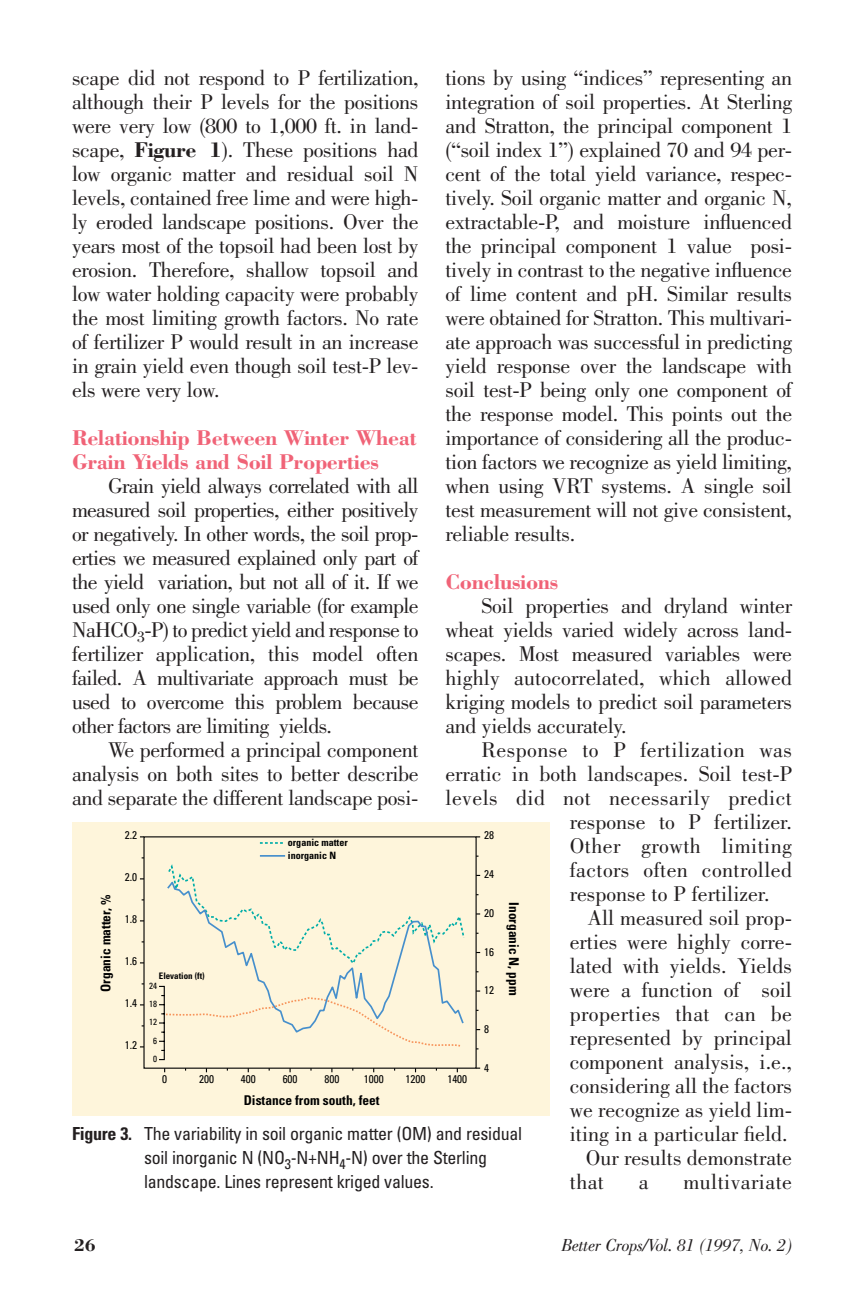
<style>
.page{position:relative;width:864px;height:1296px;background:#fff}
.page>*{position:absolute;margin:0;border:0;box-sizing:border-box;transform-origin:0 0}
.t1{font:22px/24px "Bodoni";color:#231f20;text-align:justify}
.t2{font:22px "Bodoni";letter-spacing:.02em;color:#231f20}
.t3{font:700 22px/24px "Bodoni";letter-spacing:-.015em;color:#f06377}
.t4{font:condensed 18px/24px "Univers";letter-spacing:-.015em;color:#231f20}
.t5{font:italic 18px "Bodoni";letter-spacing:-.015em;color:#231f20}
.t6{font:700 18px "Bodoni";color:#231f20}
.t7{font:700 condensed 13.4px "Univers";color:#000}
.t8{font:condensed 11.2px "Univers";color:#000}
.t9{font:700 condensed 10px/12.8px "Univers";color:#000}
.t10{font:700 condensed 9px "Univers";color:#000}
.t11{font:condensed 9px "Univers";color:#000}
.s1{font-weight:700}
</style>
<div class="page">
<div style="left:72px;top:822px;width:478px;height:294px;background:#fef5db"></div>
<div style="left:158px;top:986px;width:7px;height:74px;border:1px solid #000"></div>
<svg style="left:159px;top:995px;width:301px;height:56px"></svg>
<svg style="left:260px;top:842px;width:23px;height:2px"></svg>
<hr style="left:260px;top:855px;width:25px;height:2px;background:#468fcc">
<svg style="left:165px;top:879px;width:300px;height:155px"></svg>
<p class="t1" style="left:446px;top:68px;width:348px">tions by using “indices” representing an integration of soil properties. At Sterling and Stratton, the principal component 1 (“soil index 1”) explained 70 and 94 per&shy;cent of the total yield variance, respec&shy;tively. Soil organic matter and organic N, extractable-P, and moisture influenced the principal component 1 value posi&shy;tively in contrast to the negative influence of lime content and pH. Similar results were obtained for Stratton. This multivari&shy;ate approach was successful in predicting yield response over the landscape with soil test-P being only one component of the response model. This points out the importance of considering all the produc&shy;tion factors we recognize as yield limiting, when using VRT systems. A single soil test measurement will not give consistent, reliable results.</p>
<p class="t3" style="left:446px;top:572px;width:114px">Conclusions</p>
<p class="t1" style="left:446px;top:596px;width:348px;text-indent:36px">Soil properties and dryland winter wheat yields varied widely across land&shy;scapes. Most measured variables were highly autocorrelated, which allowed kriging models to predict soil parameters and yields accurately.</p>
<p class="t2" style="left:482px;top:742px;width:312px">Response to P fertilization was</p>
<p class="t1" style="left:446px;top:764px;width:348px">erratic in both landscapes. Soil test-P</p>
<p class="t2" style="left:446px;top:790px;width:348px">levels did not necessarily predict</p>
<p class="t1" style="left:570px;top:812px;width:224px">response to P fertilizer.</p>
<p class="t2" style="left:570px;top:838px;width:224px">Other growth limiting</p>
<p class="t1" style="left:570px;top:860px;width:224px">factors often controlled</p>
<p class="t1" style="left:570px;top:884px;width:201px">response to P fertilizer.</p>
<p class="t1" style="left:587px;top:908px;width:206px">All measured soil prop-</p>
<p class="t1" style="left:570px;top:932px;width:224px">erties were highly corre-</p>
<p class="t1" style="left:570px;top:956px;width:224px">lated with yields. Yields</p>
<p class="t1" style="left:570px;top:980px;width:224px">were a function of soil</p>
<p class="t2" style="left:570px;top:1006px;width:224px">properties that can be</p>
<p class="t1" style="left:570px;top:1028px;width:224px">represented by principal</p>
<p class="t1" style="left:570px;top:1052px;width:224px">component analysis, i.e.,</p>
<p class="t1" style="left:570px;top:1076px;width:224px">considering all the factors</p>
<p class="t1" style="left:570px;top:1100px;width:224px">we recognize as yield lim-</p>
<p class="t1" style="left:570px;top:1124px;width:219px">iting in a particular field.</p>
<p class="t1" style="left:586px;top:1148px;width:208px">Our results demonstrate</p>
<p class="t1" style="left:570px;top:1172px;width:36px">that</p>
<p class="t1" style="left:639px;top:1172px;width:11px">a</p>
<p class="t2" style="left:683px;top:1174px;width:110px">multivariate</p>
<p class="t1" style="left:72px;top:68px;width:348px">scape did not respond to P fertilization, although their P levels for the positions were very low (800 to 1,000 ft. in land&shy;scape, <span class="s1">Figure 1</span>). These positions had low organic matter and residual soil N levels, contained free lime and were high&shy;ly eroded landscape positions. Over the years most of the topsoil had been lost by erosion. Therefore, shallow topsoil and low water holding capacity were probably the most limiting growth factors. No rate of fertilizer P would result in an increase in grain yield even though soil test-P lev&shy;els were very low.</p>
<p class="t3" style="left:72px;top:428px;width:346px">Relationship Between Winter Wheat<br>Grain Yields and Soil Properties</p>
<p class="t1" style="left:72px;top:476px;width:348px;text-indent:36px">Grain yield always correlated with all measured soil properties, either positively or negatively. In other words, the soil prop&shy;erties we measured explained only part of the yield variation, but not all of it. If we used only one single variable (for example NaHCO<sub>3</sub>-P) to predict yield and response to fertilizer application, this model often failed. A multivariate approach must be used to overcome this problem because other factors are limiting yields.</p>
<p class="t1" style="left:72px;top:740px;width:348px;text-indent:36px">We performed a principal component analysis on both sites to better describe and separate the different landscape posi-</p>
<p class="t8" style="left:125px;top:831px;width:14px">2.2</p>
<p class="t8" style="left:125px;top:873px;width:14px">2.0</p>
<p class="t8" style="left:125px;top:915px;width:14px">1.8</p>
<p class="t8" style="left:125px;top:957px;width:14px">1.6</p>
<p class="t8" style="left:125px;top:999px;width:14px">1.4</p>
<p class="t8" style="left:125px;top:1041px;width:14px">1.2</p>
<p class="t8" style="left:484px;top:831px;width:11px">28</p>
<p class="t8" style="left:484px;top:870px;width:11px">24</p>
<p class="t8" style="left:484px;top:909px;width:11px">20</p>
<p class="t8" style="left:484px;top:948px;width:11px">16</p>
<p class="t8" style="left:484px;top:986px;width:11px">12</p>
<p class="t8" style="left:484px;top:1025px;width:6px">8</p>
<p class="t8" style="left:484px;top:1064px;width:6px">4</p>
<p class="t9" style="left:288px;top:837px;width:61px">organic matter inorganic N</p>
<p class="t7" style="left:101px;top:992px;width:98px;rotate:-90deg">Organic matter, %</p>
<p class="t7" style="left:519px;top:902px;width:95px;rotate:90deg">Inorganic N, ppm</p>
<p class="t10" style="left:159px;top:973px;width:47px">Elevation (ft)</p>
<p class="t11" style="left:149px;top:982px;width:9px">24</p>
<p class="t11" style="left:149px;top:1001px;width:9px">18</p>
<p class="t11" style="left:149px;top:1019px;width:9px">12</p>
<p class="t11" style="left:153px;top:1037px;width:5px">6</p>
<p class="t11" style="left:153px;top:1056px;width:5px">0</p>
<p class="t8" style="left:162px;top:1075px;width:6px">0</p>
<p class="t8" style="left:199px;top:1075px;width:16px">200</p>
<p class="t8" style="left:241px;top:1075px;width:16px">400</p>
<p class="t8" style="left:283px;top:1075px;width:16px">600</p>
<p class="t8" style="left:324px;top:1075px;width:16px">800</p>
<p class="t8" style="left:364px;top:1075px;width:21px">1000</p>
<p class="t8" style="left:406px;top:1075px;width:21px">1200</p>
<p class="t8" style="left:447px;top:1075px;width:21px">1400</p>
<p class="t7" style="left:244px;top:1095px;width:137px">Distance from south, feet</p>
<p class="t4" style="left:144px;top:1124px;width:380px;text-indent:-72px"><span class="s1">Figure 3.</span> The variability in soil organic matter (OM) and residual soil inorganic N (NO<sub>3</sub>-N+NH<sub>4</sub>-N) over the Sterling landscape. Lines represent kriged values.</p>
<p class="t6" style="left:74px;top:1239px;width:23px">26</p>
<p class="t5" style="left:561px;top:1239px;width:232px">Better Crops/Vol. 81 (1997, No. 2)</p>
</div>
